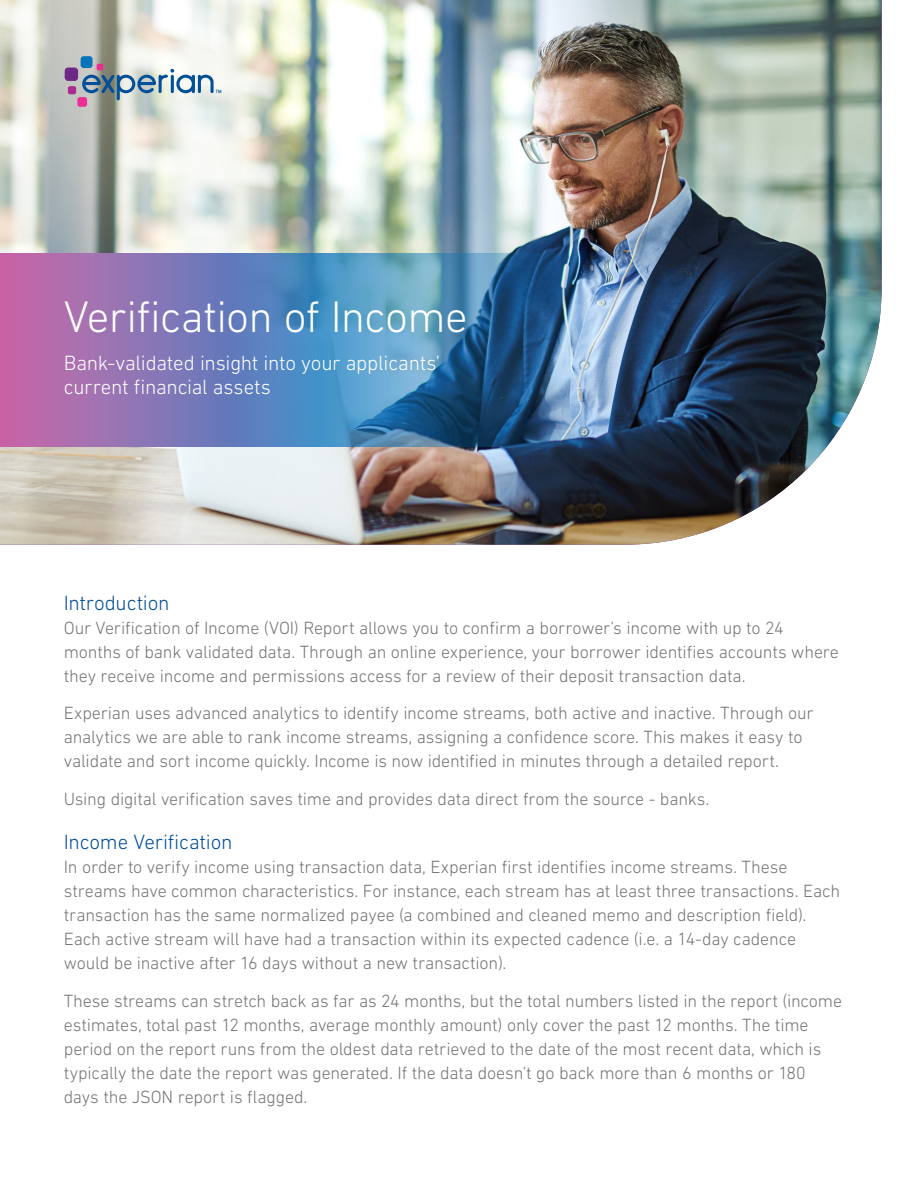
<style>
.page{position:relative;width:918px;height:1188px;background:#fff}
.page>*{position:absolute;margin:0;border:0;box-sizing:border-box;transform-origin:0 0}
.Title_heading_30_34{font:300 45px "DIN Next W1 G";letter-spacing:-.015em;color:#fff}
.Title_subheading_14{font:300 21px/24px "DIN Next W1 G";letter-spacing:-.01em;color:#fff}
.Headline_14_16{font:300 21px "DIN Next W1 G";letter-spacing:-.01em;color:#014e99}
.Introduction_12_16{font:300 18px/24px "DIN Next W1 G";letter-spacing:-.01em;color:#747478}
</style>
<div class="page">
<img style="left:0;top:0;width:882px;height:545px">
<div style="left:81px;top:56px;width:12px;height:12px;background:#0773bb;border-radius:3px"></div>
<div style="left:65px;top:68px;width:13px;height:13px;background:#6f2786;border-radius:3px"></div>
<div style="left:68px;top:86px;width:8px;height:8px;background:#ac2b91;border-radius:2px"></div>
<div style="left:77px;top:97px;width:10px;height:10px;background:#ed2d94;border-radius:3px"></div>
<svg style="left:82px;top:64px;width:139px;height:36px"></svg>
<svg style="left:0;top:253px;width:599px;height:193px;background:#697bb0"></svg>
<p class="Title_heading_30_34" style="left:64px;top:291px;width:405px">Verification of Income</p>
<p class="Title_subheading_14" style="left:64px;top:351px;width:378px">Bank-validated insight into your applicants’ current financial assets</p>
<p class="Headline_14_16" style="left:64px;top:591px;width:107px">Introduction</p>
<p class="Introduction_12_16" style="left:64px;top:615px;width:777px">Our Verification of Income (VOI) Report allows you to confirm a borrower’s income with up to 24 months of bank validated data. Through an online experience, your borrower identifies accounts where they receive income and permissions access for a review of their deposit transaction data.</p>
<p class="Introduction_12_16" style="left:64px;top:701px;width:751px">Experian uses advanced analytics to identify income streams, both active and inactive. Through our analytics we are able to rank income streams, assigning a confidence score. This makes it easy to validate and sort income quickly. Income is now identified in minutes through a detailed report.</p>
<p class="Introduction_12_16" style="left:64px;top:786px;width:647px">Using digital verification saves time and provides data direct from the source - banks.</p>
<p class="Headline_14_16" style="left:64px;top:830px;width:170px">Income Verification</p>
<p class="Introduction_12_16" style="left:64px;top:855px;width:778px">In order to verify income using transaction data, Experian first identifies income streams. These streams have common characteristics. For instance, each stream has at least three transactions. Each transaction has the same normalized payee (a combined and cleaned memo and description field).<br>Each active stream will have had a transaction within its expected cadence (i.e. a 14-day cadence would be inactive after 16 days without a new transaction).</p>
<p class="Introduction_12_16" style="left:64px;top:988px;width:780px">These streams can stretch back as far as 24 months, but the total numbers listed in the report (income estimates, total past 12 months, average monthly amount) only cover the past 12 months. The time period on the report runs from the oldest data retrieved to the date of the most recent data, which is typically the date the report was generated. If the data doesn’t go back more than 6 months or 180 days the JSON report is flagged.</p>
</div>
